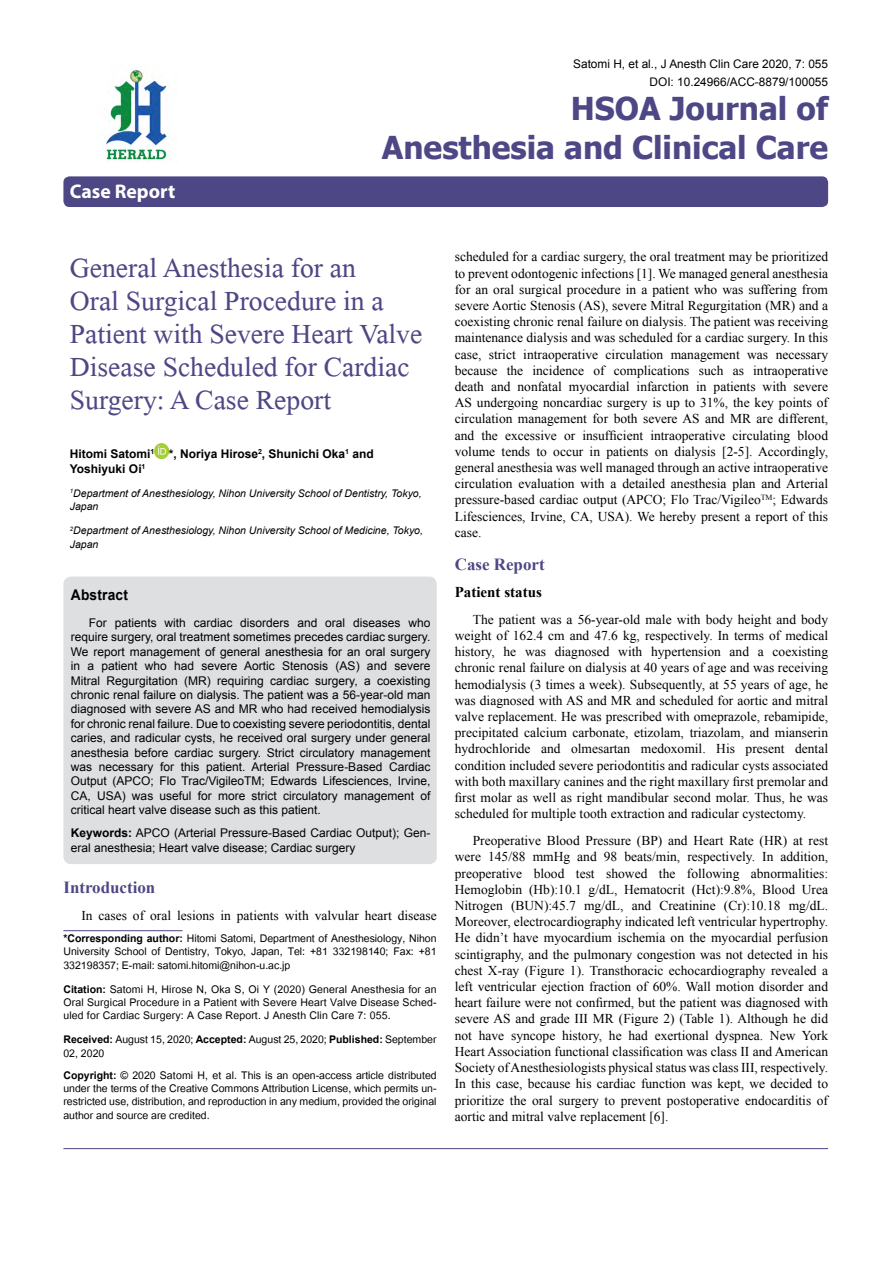
<style>
.page{position:relative;width:893px;height:1263px;background:#fff}
.page>*{position:absolute;margin:0;border:0;box-sizing:border-box;transform-origin:0 0}
.t1{font:41.25px/33px "Microsoft Himalaya";color:#4d4785}
.t2{font:700 31.5px/39px "Tahoma";color:#4d4785;text-align:right}
.t3{font:700 19.8px "Myriad Hebrew";color:#fff}
.t4{font:700 16.95px "Times New Roman";color:#4d4785}
.t5{font:700 15px "Times New Roman";color:#000}
.t6{font:700 14.85px "Arial";letter-spacing:.015em;color:#000;scale:.93 1}
.t7{font:14.7px/13.2px "Utsaah";color:#000;text-align:justify}
.t8{font:13.5px/16.2px "Times New Roman";color:#000;text-align:justify}
.t9{font:12px/14.4px "Arial";color:#000;text-align:justify}
.t10{font:700 12px/15px "Arial";color:#000}
.t11{font:11.85px/18px "Arial";color:#000;text-align:right}
.t12{font:italic 10.5px/13.5px "Arial";color:#000}
.s1{font-weight:700}
</style>
<div class="page">
<div style="left:63px;top:176px;width:765px;height:31px;background:#4d4785;border-radius:6px"></div>
<hr style="left:63px;top:930px;width:120px;height:1px;background:#4d4785">
<img style="left:105px;top:70px;width:64px;height:92px">
<img style="left:154px;top:444px;width:15px;height:14px">
<hr style="left:63px;top:1148px;width:765px;height:1px;background:#4d4785">
<div style="left:63px;top:577px;width:374px;height:287px;background:#dedfe0;border-radius:8px"></div>
<h3 class="t3" style="left:70px;top:180px;width:107px">Case Report</h3>
<p class="t11" style="left:573px;top:55px;width:256px">Satomi H, et al., J Anesth Clin Care 2020, 7: 055<br>DOI: 10.24966/ACC-8879/100055</p>
<h2 class="t2" style="left:382px;top:87px;width:448px">HSOA Journal of<br>Anesthesia and Clinical Care</h2>
<h1 class="t1" style="left:70px;top:246px;width:354px">General Anesthesia for an<br>Oral Surgical Procedure in a<br>Patient with Severe Heart Valve<br>Disease Scheduled for Cardiac<br>Surgery: A Case Report</h1>
<p class="t10" style="left:70px;top:446px;width:305px">Hitomi Satomi<sup>1</sup> *, Noriya Hirose<sup>2</sup>, Shunichi Oka<sup>1</sup> and<br>Yoshiyuki Oi<sup>1</sup></p>
<p class="t12" style="left:70px;top:486px;width:353px"><sup>1</sup>Department of Anesthesiology, Nihon University School of Dentistry, Tokyo,<br>Japan</p>
<p class="t12" style="left:70px;top:524px;width:355px"><sup>2</sup>Department of Anesthesiology, Nihon University School of Medicine, Tokyo,<br>Japan</p>
<p class="t6" style="left:71px;top:585px;width:63px">Abstract</p>
<p class="t9" style="left:71px;top:616px;width:361px;text-indent:18px">For patients with cardiac disorders and oral diseases who require surgery, oral treatment sometimes precedes cardiac surgery.<br>We report management of general anesthesia for an oral surgery in a patient who had severe Aortic Stenosis (AS) and severe Mitral Regurgitation (MR) requiring cardiac surgery, a coexisting chronic renal failure on dialysis. The patient was a 56-year-old man diagnosed with severe AS and MR who had received hemodialysis for chronic renal failure. Due to coexisting severe periodontitis, dental caries, and radicular cysts, he received oral surgery under general anesthesia before cardiac surgery. Strict circulatory management was necessary for this patient. Arterial Pressure-Based Cardiac Output (APCO; Flo Trac/VigileoTM; Edwards Lifesciences, Irvine, CA, USA) was useful for more strict circulatory management of critical heart valve disease such as this patient.</p>
<p class="t9" style="left:71px;top:825px;width:361px;line-height:15px"><span class="s1">Keywords:</span> APCO (Arterial Pressure-Based Cardiac Output); Gen&shy;eral anesthesia; Heart valve disease; Cardiac surgery</p>
<p class="t4" style="left:63px;top:875px;width:93px">Introduction</p>
<p class="t8" style="left:81px;top:907px;width:357px">In cases of oral lesions in patients with valvular heart disease</p>
<p class="t7" style="left:63px;top:933px;width:375px"><span class="s1">*Corresponding author:</span> Hitomi Satomi, Department of Anesthesiology, Nihon University School of Dentistry, Tokyo, Japan, Tel: +81 332198140; Fax: +81<br>332198357; E-mail: satomi.hitomi@nihon-u.ac.jp</p>
<p class="t7" style="left:63px;top:983px;width:375px"><span class="s1">Citation:</span> Satomi H, Hirose N, Oka S, Oi Y (2020) General Anesthesia for an Oral Surgical Procedure in a Patient with Severe Heart Valve Disease Sched&shy;uled for Cardiac Surgery: A Case Report. J Anesth Clin Care 7: 055.</p>
<p class="t7" style="left:63px;top:1034px;width:375px"><span class="s1">Received:</span> August 15, 2020; <span class="s1">Accepted:</span> August 25, 2020; <span class="s1">Published:</span> September<br>02, 2020</p>
<p class="t7" style="left:63px;top:1070px;width:375px"><span class="s1">Copyright:</span> © 2020 Satomi H, et al. This is an open-access article distributed under the terms of the Creative Commons Attribution License, which permits un&shy;restricted use, distribution, and reproduction in any medium, provided the original author and source are credited.</p>
<p class="t8" style="left:455px;top:249px;width:375px">scheduled for a cardiac surgery, the oral treatment may be prioritized to prevent odontogenic infections [1]. We managed general anesthesia for an oral surgical procedure in a patient who was suffering from severe Aortic Stenosis (AS), severe Mitral Regurgitation (MR) and a coexisting chronic renal failure on dialysis. The patient was receiving maintenance dialysis and was scheduled for a cardiac surgery. In this case, strict intraoperative circulation management was necessary because the incidence of complications such as intraoperative death and nonfatal myocardial infarction in patients with severe AS undergoing noncardiac surgery is up to 31%, the key points of circulation management for both severe AS and MR are different, and the excessive or insufficient intraoperative circulating blood volume tends to occur in patients on dialysis [2-5]. Accordingly, general anesthesia was well managed through an active intraoperative circulation evaluation with a detailed anesthesia plan and Arterial pressure-based cardiac output (APCO; Flo Trac/Vigileo<sup>TM</sup>; Edwards Lifesciences, Irvine, CA, USA). We hereby present a report of this case.</p>
<p class="t4" style="left:455px;top:552px;width:91px">Case Report</p>
<p class="t5" style="left:455px;top:581px;width:89px">Patient status</p>
<p class="t8" style="left:455px;top:611px;width:375px;text-indent:18px">The patient was a 56-year-old male with body height and body weight of 162.4 cm and 47.6 kg, respectively. In terms of medical history, he was diagnosed with hypertension and a coexisting chronic renal failure on dialysis at 40 years of age and was receiving hemodialysis (3 times a week). Subsequently, at 55 years of age, he was diagnosed with AS and MR and scheduled for aortic and mitral valve replacement. He was prescribed with omeprazole, rebamipide, precipitated calcium carbonate, etizolam, triazolam, and mianserin hydrochloride and olmesartan medoxomil. His present dental condition included severe periodontitis and radicular cysts associated with both maxillary canines and the right maxillary first premolar and first molar as well as right mandibular second molar. Thus, he was scheduled for multiple tooth extraction and radicular cystectomy.</p>
<p class="t8" style="left:455px;top:832px;width:375px;text-indent:18px">Preoperative Blood Pressure (BP) and Heart Rate (HR) at rest were 145/88 mmHg and 98 beats/min, respectively. In addition, preoperative blood test showed the following abnormalities:<br>Hemoglobin (Hb):10.1 g/dL, Hematocrit (Hct):9.8%, Blood Urea Nitrogen (BUN):45.7 mg/dL, and Creatinine (Cr):10.18 mg/dL.<br>Moreover, electrocardiography indicated left ventricular hypertrophy.<br>He didn’t have myocardium ischemia on the myocardial perfusion scintigraphy, and the pulmonary congestion was not detected in his chest X-ray (Figure 1). Transthoracic echocardiography revealed a left ventricular ejection fraction of 60%. Wall motion disorder and heart failure were not confirmed, but the patient was diagnosed with severe AS and grade III MR (Figure 2) (Table 1). Although he did not have syncope history, he had exertional dyspnea. New York Heart Association functional classification was class II and American Society of Anesthesiologists physical status was class III, respectively.<br>In this case, because his cardiac function was kept, we decided to prioritize the oral surgery to prevent postoperative endocarditis of aortic and mitral valve replacement [6].</p>
</div>
